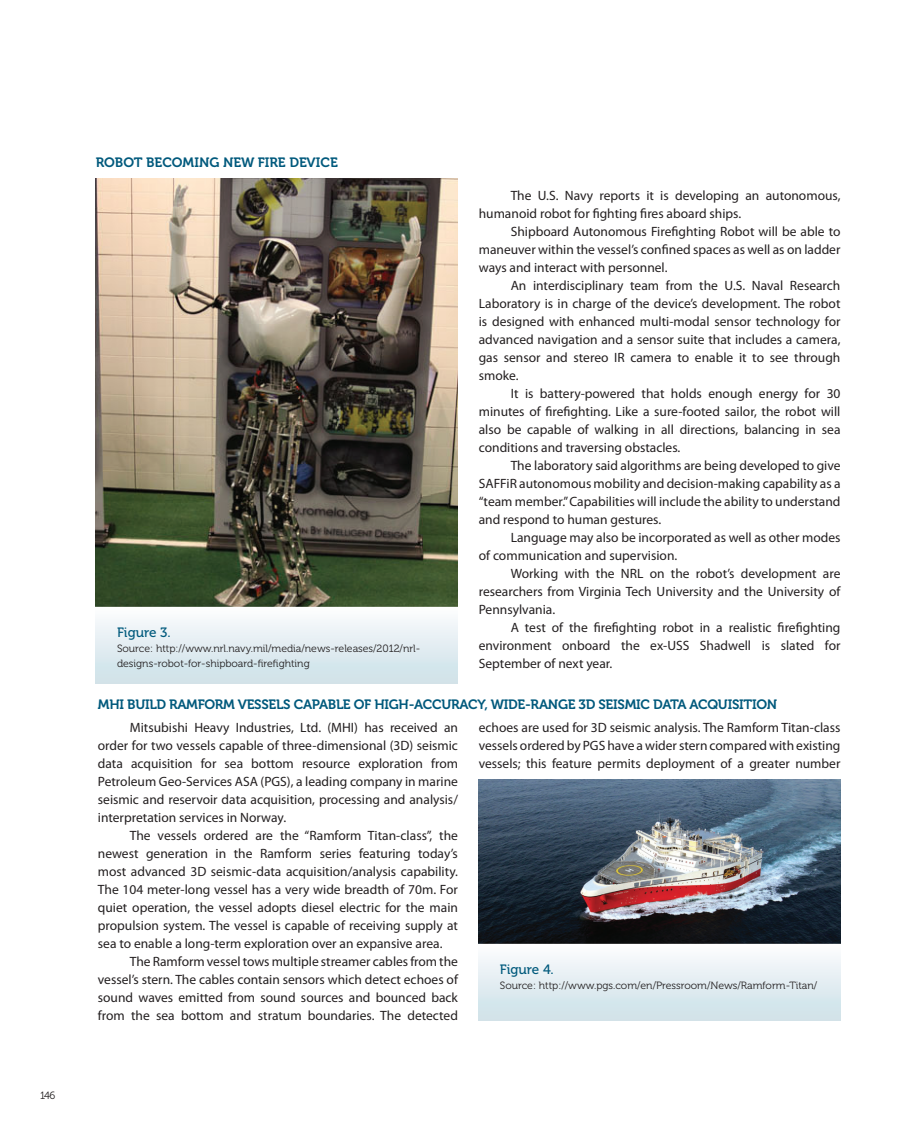
<style>
.page{position:relative;width:915px;height:1127px;background:#fff}
.page>*{position:absolute;margin:0;border:0;box-sizing:border-box;transform-origin:0 0}
.Body_text{font:13.5px/18px "Myriad Pro";color:#231f20;text-align:justify}
.podnaslov{font:13.5px "Museo 700";letter-spacing:-.02em;color:#00597c}
.podnaslov-2{font:13.5px "Museo 700";color:#00597c}
.Figure{font:13.5px "Museo 500";color:#00597c}
.Figure-2{font:10.5px/15px "Museo 300";color:#231f20}
</style>
<div class="page">
<img style="left:96px;top:179px;width:361px;height:428px">
<img style="left:478px;top:780px;width:362px;height:163px">
<div style="left:96px;top:607px;width:361px;height:77px;background:linear-gradient(to bottom,#fcfcfe,#cce0e7)"></div>
<div style="left:478px;top:943px;width:362px;height:77px;background:linear-gradient(to bottom,#fdfdfe,#cce0e8)"></div>
<p class="Figure-2" style="left:40px;top:1088px;width:17px">146</p>
<p class="podnaslov-2" style="left:96px;top:155px;width:243px">ROBOT BECOMING NEW FIRE DEVICE</p>
<p class="Figure" style="left:117px;top:624px;width:55px">Figure 3.</p>
<p class="Figure-2" style="left:117px;top:641px;width:304px">Source: http://www.nrl.navy.mil/media/news-releases/2012/nrl&shy;designs-robot-for-shipboard-firefighting</p>
<p class="Body_text" style="left:478px;top:186px;width:363px;text-indent:32px">The U.S. Navy reports it is developing an autonomous, humanoid robot for fighting fires aboard ships.</p>
<p class="Body_text" style="left:478px;top:222px;width:363px;text-indent:32px">Shipboard Autonomous Firefighting Robot will be able to maneuver within the vessel’s confined spaces as well as on ladder ways and interact with personnel.</p>
<p class="Body_text" style="left:478px;top:276px;width:363px;text-indent:32px">An interdisciplinary team from the U.S. Naval Research Laboratory is in charge of the device’s development. The robot is designed with enhanced multi-modal sensor technology for advanced navigation and a sensor suite that includes a camera, gas sensor and stereo IR camera to enable it to see through smoke.</p>
<p class="Body_text" style="left:478px;top:384px;width:363px;text-indent:32px">It is battery-powered that holds enough energy for 30 minutes of firefighting. Like a sure-footed sailor, the robot will also be capable of walking in all directions, balancing in sea conditions and traversing obstacles.</p>
<p class="Body_text" style="left:478px;top:456px;width:363px;text-indent:32px">The laboratory said algorithms are being developed to give SAFFiR autonomous mobility and decision-making capability as a “team member.” Capabilities will include the ability to understand and respond to human gestures.</p>
<p class="Body_text" style="left:478px;top:528px;width:363px;text-indent:32px">Language may also be incorporated as well as other modes of communication and supervision.</p>
<p class="Body_text" style="left:478px;top:564px;width:363px;text-indent:32px">Working with the NRL on the robot’s development are researchers from Virginia Tech University and the University of Pennsylvania.</p>
<p class="Body_text" style="left:478px;top:618px;width:363px;text-indent:32px">A test of the firefighting robot in a realistic firefighting environment onboard the ex-USS Shadwell is slated for September of next year.</p>
<p class="podnaslov" style="left:98px;top:697px;width:680px">MHI BUILD RAMFORM VESSELS CAPABLE OF HIGH-ACCURACY, WIDE-RANGE 3D SEISMIC DATA ACQUISITION</p>
<p class="Body_text" style="left:98px;top:718px;width:361px;text-indent:32px">Mitsubishi Heavy Industries, Ltd. (MHI) has received an order for two vessels capable of three-dimensional (3D) seismic data acquisition for sea bottom resource exploration from Petroleum Geo-Services ASA (PGS), a leading company in marine seismic and reservoir data acquisition, processing and analysis/ interpretation services in Norway.</p>
<p class="Body_text" style="left:98px;top:826px;width:361px;text-indent:32px">The vessels ordered are the “Ramform Titan-class”, the newest generation in the Ramform series featuring today’s most advanced 3D seismic-data acquisition/analysis capability.<br>The 104 meter-long vessel has a very wide breadth of 70m. For quiet operation, the vessel adopts diesel electric for the main propulsion system. The vessel is capable of receiving supply at sea to enable a long-term exploration over an expansive area.</p>
<p class="Body_text" style="left:98px;top:952px;width:361px;text-indent:32px">The Ramform vessel tows multiple streamer cables from the vessel’s stern. The cables contain sensors which detect echoes of sound waves emitted from sound sources and bounced back from the sea bottom and stratum boundaries. The detected</p>
<p class="Body_text" style="left:478px;top:718px;width:363px">echoes are used for 3D seismic analysis. The Ramform Titan-class vessels ordered by PGS have a wider stern compared with existing vessels; this feature permits deployment of a greater number</p>
<p class="Figure" style="left:499px;top:961px;width:55px">Figure 4.</p>
<p class="Figure-2" style="left:499px;top:977px;width:319px">Source: http://www.pgs.com/en/Pressroom/News/Ramform-Titan/</p>
</div>
